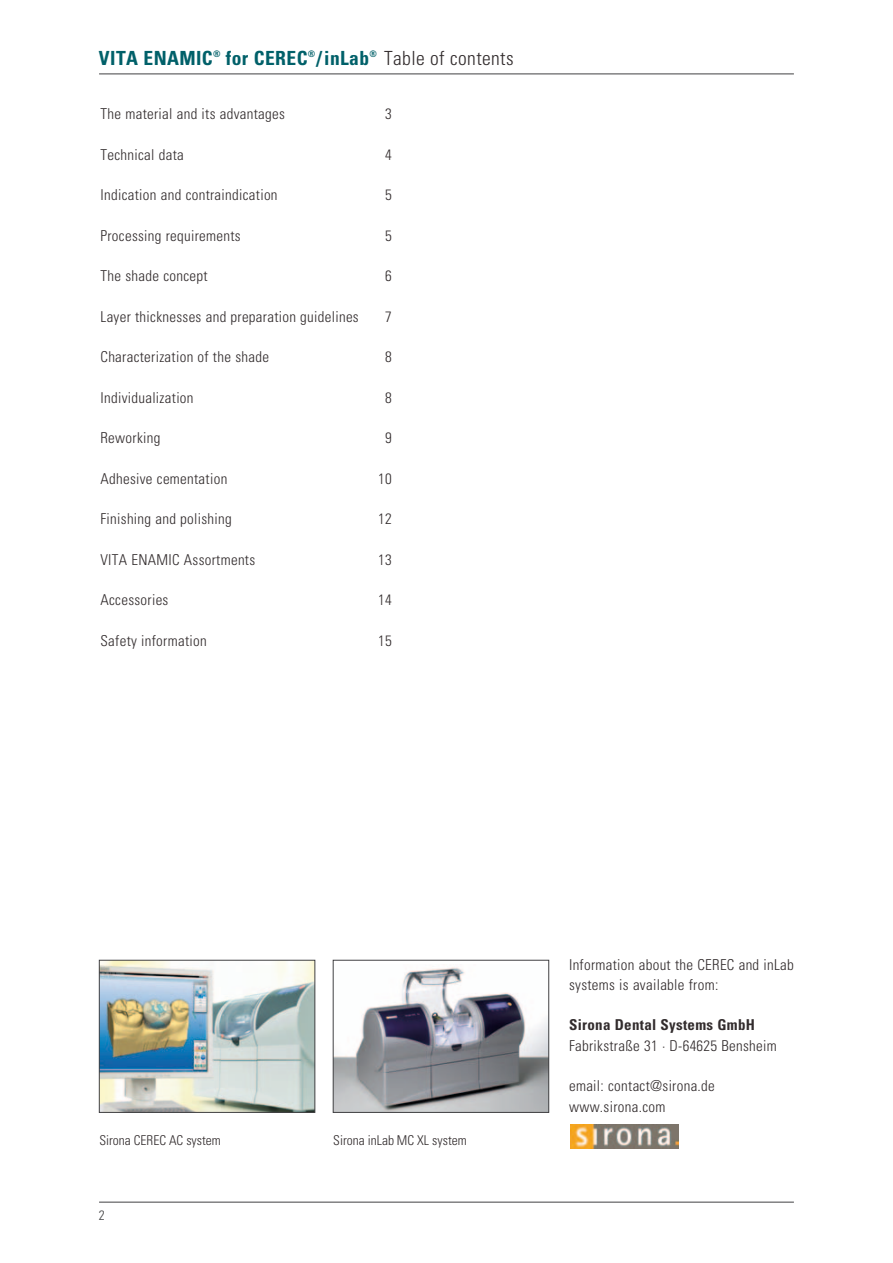
<style>
.page{position:relative;width:893px;height:1263px;background:#fff}
.page>*{position:absolute;margin:0;border:0;box-sizing:border-box;transform-origin:0 0}
.t1{font:700 condensed 19.5px "Univers";letter-spacing:.02em;color:#006069}
.t2{font:300 condensed 15px/20.2px "Univers";letter-spacing:.02em;color:#322c2d}
.t3{font:700 condensed 15px "Univers";letter-spacing:.02em;color:#322c2d}
.t4{font:300 condensed 13.5px "Univers LT";color:#322c2d}
.t5{font:300 condensed 13.5px "Univers";color:#414143}
.s1{font-weight:300;color:#322c2d}
</style>
<div class="page">
<hr style="left:99px;top:1202px;width:695px;height:1px;background:#414143">
<hr style="left:99px;top:74px;width:695px;height:1px;background:#414143">
<img style="left:101px;top:962px;width:212px;height:148px">
<div style="left:99px;top:960px;width:216px;height:152px;border:1px solid #414143"></div>
<img style="left:335px;top:967px;width:212px;height:143px">
<div style="left:333px;top:960px;width:216px;height:152px;border:1px solid #414143"></div>
<img style="left:570px;top:1124px;width:109px;height:24px">
<h1 class="t1" style="left:99px;top:46px;width:416px">VITA ENAMIC<sup>®</sup> for CEREC<sup>®</sup>/inLab<sup>®</sup> <span class="s1">Table of contents</span></h1>
<p class="t2" style="left:101px;top:104px;width:186px">The material and its advantages</p>
<p class="t2" style="left:385px;top:104px;width:8px">3</p>
<p class="t2" style="left:101px;top:144px;width:85px">Technical data</p>
<p class="t2" style="left:385px;top:144px;width:8px">4</p>
<p class="t2" style="left:101px;top:185px;width:179px">Indication and contraindication</p>
<p class="t2" style="left:385px;top:185px;width:8px">5</p>
<p class="t2" style="left:101px;top:225px;width:142px">Processing requirements</p>
<p class="t2" style="left:385px;top:225px;width:8px">5</p>
<p class="t2" style="left:101px;top:266px;width:109px">The shade concept</p>
<p class="t2" style="left:385px;top:266px;width:8px">6</p>
<p class="t2" style="left:101px;top:306px;width:260px">Layer thicknesses and preparation guidelines</p>
<p class="t2" style="left:385px;top:306px;width:8px">7</p>
<p class="t2" style="left:101px;top:347px;width:170px">Characterization of the shade</p>
<p class="t2" style="left:385px;top:347px;width:8px">8</p>
<p class="t2" style="left:101px;top:387px;width:95px">Individualization</p>
<p class="t2" style="left:385px;top:387px;width:8px">8</p>
<p class="t2" style="left:101px;top:428px;width:61px">Reworking</p>
<p class="t2" style="left:385px;top:428px;width:8px">9</p>
<p class="t2" style="left:101px;top:468px;width:128px">Adhesive cementation</p>
<p class="t2" style="left:378px;top:468px;width:15px">10</p>
<p class="t2" style="left:101px;top:509px;width:133px">Finishing and polishing</p>
<p class="t2" style="left:378px;top:509px;width:15px">12</p>
<p class="t2" style="left:100px;top:549px;width:156px">VITA ENAMIC Assortments</p>
<p class="t2" style="left:378px;top:549px;width:15px">13</p>
<p class="t2" style="left:100px;top:590px;width:69px">Accessories</p>
<p class="t2" style="left:378px;top:590px;width:15px">14</p>
<p class="t2" style="left:100px;top:630px;width:108px">Safety information</p>
<p class="t2" style="left:378px;top:630px;width:15px">15</p>
<p class="t4" style="left:99px;top:1132px;width:123px">Sirona CEREC AC system</p>
<p class="t4" style="left:333px;top:1132px;width:135px">Sirona inLab MC XL system</p>
<p class="t5" style="left:99px;top:1207px;width:7px">2</p>
<p class="t2" style="left:569px;top:954px;width:226px">Information about the CEREC and inLab systems is available from:</p>
<p class="t3" style="left:569px;top:1016px;width:187px">Sirona Dental Systems GmbH</p>
<p class="t2" style="left:569px;top:1035px;width:209px">Fabrikstraße 31 · D-64625 Bensheim</p>
<p class="t2" style="left:569px;top:1076px;width:147px">email: contact@sirona.de www.sirona.com</p>
</div>
